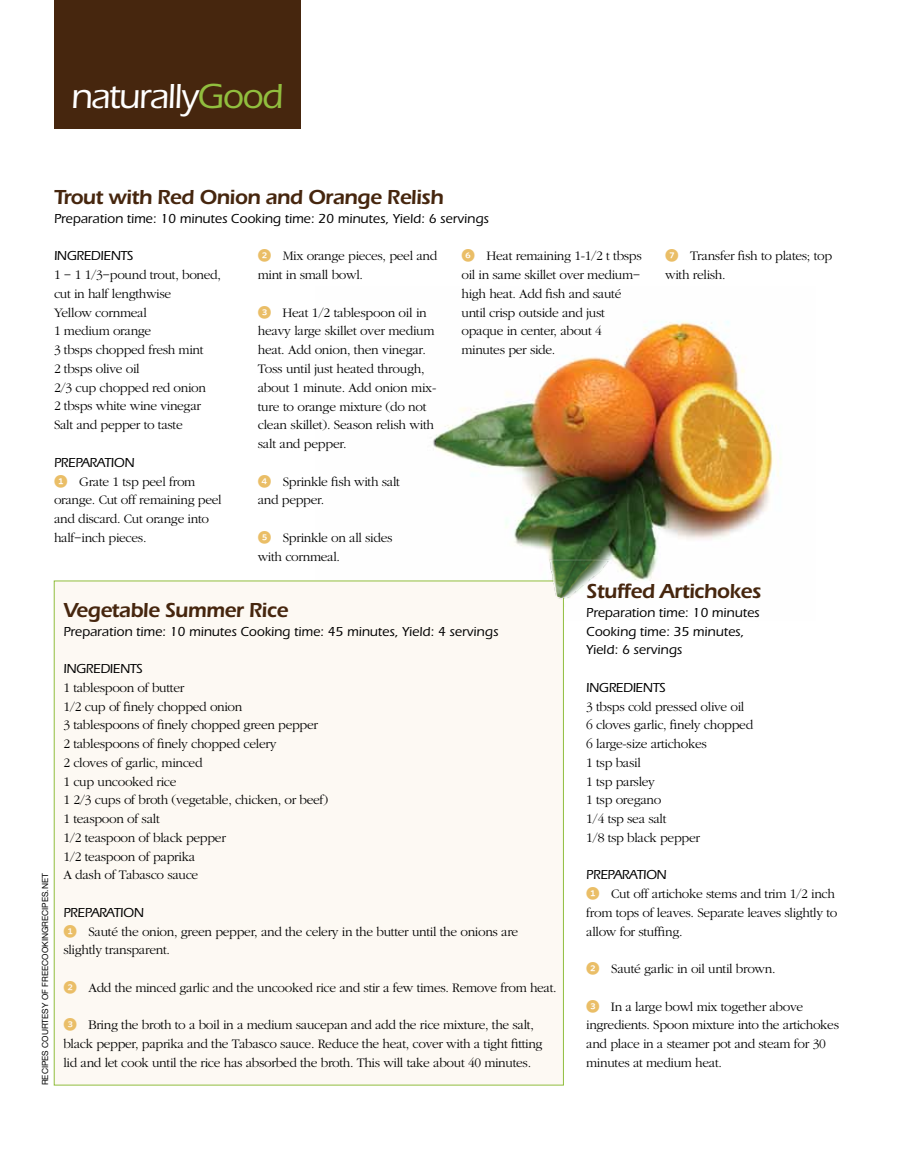
<style>
.page{position:relative;width:905px;height:1175px;background:#fff}
.page>*{position:absolute;margin:0;border:0;box-sizing:border-box;transform-origin:0 0}
.t1{font:500 36px "Itc Eras";letter-spacing:-.04em;color:#fff}
.t2{font:600 21px "Itc Eras";letter-spacing:-.025em;color:#46260e}
.t3{font:300 13.5px/18.8px "Garamond";letter-spacing:-.025em;color:#000}
.t4{font:500 13.5px/18.8px "Itc Eras";color:#000}
.t5{font:500 13.5px "Itc Eras";letter-spacing:-.025em;color:#000}
.t6{font:8.4px "Helvetica Neue";color:#000}
.s1{color:#91be3e}
.s2{font-family:"Whitney Index Black Round Bd";font-weight:400;color:#eabe67}
</style>
<div class="page">
<div style="left:54px;top:0;width:247px;height:129px;background:#46260e"></div>
<img style="left:315px;top:320px;width:466px;height:300px">
<div style="left:54px;top:581px;width:509px;height:504px;background:#fdf9f3"></div>
<h1 class="t1" style="left:71px;top:76px;width:214px">naturally<span class="s1">Good</span></h1>
<h2 class="t2" style="left:54px;top:185px;width:391px">Trout with Red Onion and Orange Relish</h2>
<p class="t4" style="left:54px;top:209px;width:436px">Preparation time: 10 minutes Cooking time: 20 minutes, Yield: 6 servings</p>
<p class="t5" style="left:54px;top:248px;width:81px">INGREDIENTS</p>
<p class="t3" style="left:54px;top:266px;width:168px">1 − 1 1/3−pound trout, boned, cut in half lengthwise<br>Yellow cornmeal<br>1 medium orange<br>3 tbsps chopped fresh mint<br>2 tbsps olive oil<br>2/3 cup chopped red onion<br>2 tbsps white wine vinegar<br>Salt and pepper to taste</p>
<p class="t5" style="left:54px;top:455px;width:82px">PREPARATION</p>
<p class="t3" style="left:54px;top:472px;width:169px"><span class="s2">1</span> Grate 1 tsp peel from orange. Cut off remaining peel and discard. Cut orange into half−inch pieces.</p>
<p class="t3" style="left:258px;top:247px;width:181px"><span class="s2">2</span> Mix orange pieces, peel and mint in small bowl.</p>
<p class="t3" style="left:258px;top:303px;width:180px"><span class="s2">3</span> Heat 1/2 tablespoon oil in heavy large skillet over medium heat. Add onion, then vinegar.<br>Toss until just heated through, about 1 minute. Add onion mix&shy;ture to orange mixture (do not clean skillet). Season relish with salt and pepper.</p>
<p class="t3" style="left:258px;top:472px;width:144px"><span class="s2">4</span> Sprinkle fish with salt and pepper.</p>
<p class="t3" style="left:258px;top:528px;width:136px"><span class="s2">5</span> Sprinkle on all sides with cornmeal.</p>
<p class="t3" style="left:461px;top:247px;width:182px"><span class="s2">6</span> Heat remaining 1-1/2 t tbsps oil in same skillet over medium− high heat. Add fish and sauté until crisp outside and just opaque in center, about 4 minutes per side.</p>
<p class="t3" style="left:665px;top:247px;width:168px"><span class="s2">7</span> Transfer fish to plates; top with relish.</p>
<p class="t6" style="left:40px;top:1085px;width:213px;rotate:-90deg">Recipes courtesy of FreeCookingRecipes.net</p>
<h2 class="t2" style="left:63px;top:597px;width:226px">Vegetable Summer Rice</h2>
<p class="t4" style="left:63px;top:622px;width:436px">Preparation time: 10 minutes Cooking time: 45 minutes, Yield: 4 servings</p>
<p class="t5" style="left:63px;top:661px;width:81px">INGREDIENTS</p>
<p class="t3" style="left:63px;top:678px;width:266px">1 tablespoon of butter<br>1/2 cup of finely chopped onion<br>3 tablespoons of finely chopped green pepper<br>2 tablespoons of finely chopped celery<br>2 cloves of garlic, minced<br>1 cup uncooked rice<br>1 2/3 cups of broth (vegetable, chicken, or beef)<br>1 teaspoon of salt<br>1/2 teaspoon of black pepper<br>1/2 teaspoon of paprika<br>A dash of Tabasco sauce</p>
<p class="t5" style="left:63px;top:905px;width:82px">PREPARATION</p>
<p class="t3" style="left:63px;top:922px;width:456px"><span class="s2">1</span> Sauté the onion, green pepper, and the celery in the butter until the onions are slightly transparent.</p>
<p class="t3" style="left:63px;top:978px;width:495px"><span class="s2">2</span> Add the minced garlic and the uncooked rice and stir a few times. Remove from heat.</p>
<p class="t3" style="left:63px;top:1016px;width:481px"><span class="s2">3</span> Bring the broth to a boil in a medium saucepan and add the rice mixture, the salt, black pepper, paprika and the Tabasco sauce. Reduce the heat, cover with a tight fitting lid and let cook until the rice has absorbed the broth. This will take about 40 minutes.</p>
<h2 class="t2" style="left:586px;top:579px;width:176px">Stuffed Artichokes</h2>
<p class="t4" style="left:586px;top:603px;width:175px">Preparation time: 10 minutes<br>Cooking time: 35 minutes,<br>Yield: 6 servings</p>
<p class="t5" style="left:586px;top:680px;width:81px">INGREDIENTS</p>
<p class="t3" style="left:586px;top:697px;width:168px">3 tbsps cold pressed olive oil<br>6 cloves garlic, finely chopped<br>6 large-size artichokes<br>1 tsp basil<br>1 tsp parsley<br>1 tsp oregano<br>1/4 tsp sea salt<br>1/8 tsp black pepper</p>
<p class="t5" style="left:586px;top:867px;width:82px">PREPARATION</p>
<p class="t3" style="left:586px;top:884px;width:253px"><span class="s2">1</span> Cut off artichoke stems and trim 1/2 inch from tops of leaves. Separate leaves slightly to allow for stuffing.</p>
<p class="t3" style="left:586px;top:959px;width:191px"><span class="s2">2</span> Sauté garlic in oil until brown.</p>
<p class="t3" style="left:586px;top:997px;width:254px"><span class="s2">3</span> In a large bowl mix together above ingredients. Spoon mixture into the artichokes and place in a steamer pot and steam for 30 minutes at medium heat.</p>
</div>
